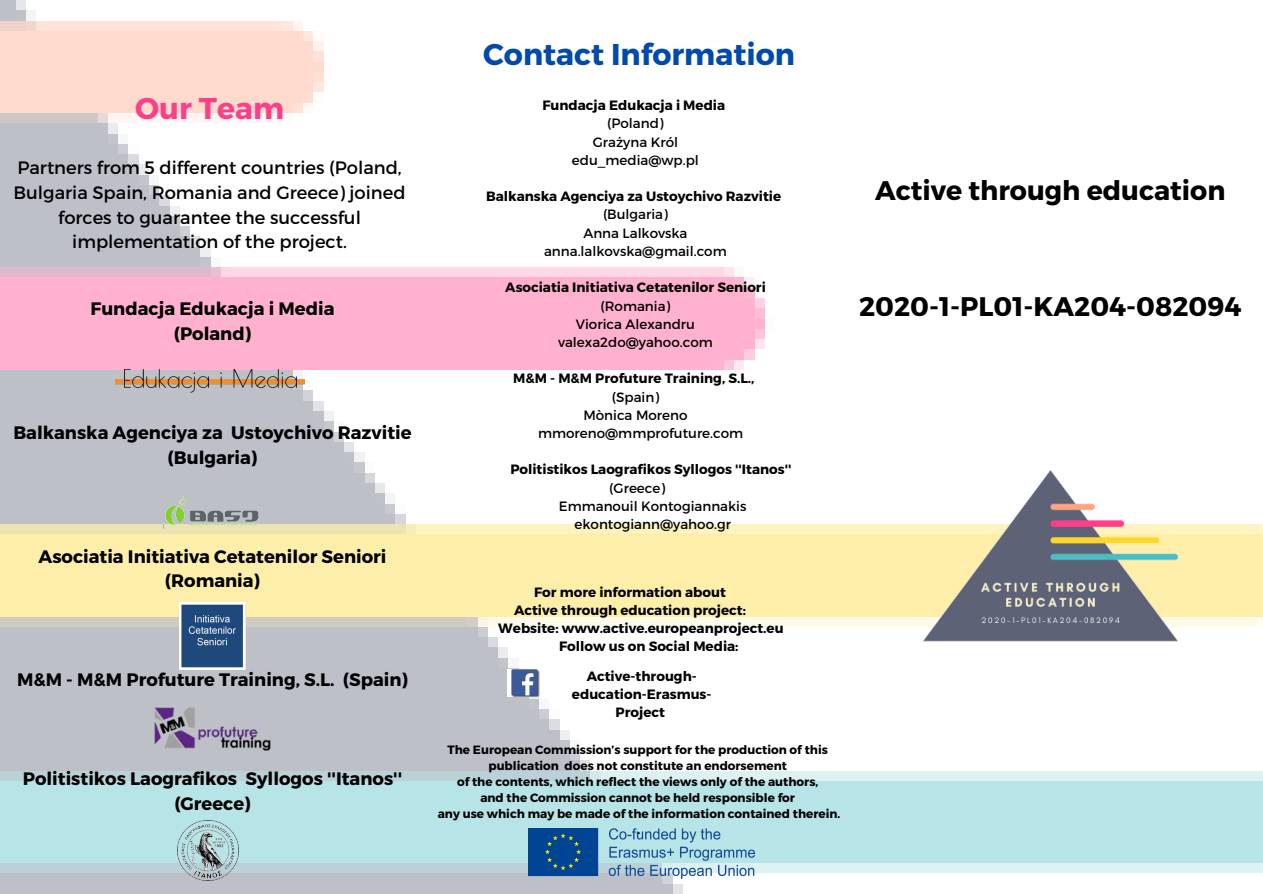
<style>
.page{position:relative;width:1263px;height:894px;background:#fff}
.page>*{position:absolute;margin:0;border:0;box-sizing:border-box;transform-origin:0 0}
.t1{font:700 30px "Montserrat";color:#004aad}
.t2{font:700 29.85px "Montserrat";color:#fb4089}
.t3{font:700 26.85px "Montserrat";color:#000}
.t4{font:700 18px/24.8px "Montserrat";color:#000;text-align:center}
.t5{font:18px/24.8px "Montserrat";color:#000;text-align:center}
.t6{font:700 13.5px/18px "Montserrat";color:#000;text-align:center}
.t7{font:13.5px "Montserrat";color:#000}
.t8{font:700 12px "Montserrat";color:#000}
</style>
<div class="page">
<img style="left:0;top:0;width:1263px;height:893px">
<img style="left:507px;top:669px;width:34px;height:27px">
<img style="left:529px;top:828px;width:226px;height:49px">
<img style="left:150px;top:702px;width:126px;height:53px">
<img style="left:116px;top:359px;width:188px;height:38px">
<img style="left:179px;top:602px;width:67px;height:67px">
<img style="left:177px;top:819px;width:61px;height:61px">
<img style="left:880px;top:386px;width:340px;height:339px">
<img style="left:163px;top:479px;width:99px;height:62px">
<p class="t2" style="left:135px;top:89px;width:150px">Our Team</p>
<p class="t5" style="left:14px;top:154px;width:393px">Partners from 5 different countries (Poland, Bulgaria Spain, Romania and Greece) joined forces to guarantee the successful implementation of the project.</p>
<p class="t4" style="left:91px;top:295px;width:245px">Fundacja Edukacja i Media</p>
<p class="t4" style="left:174px;top:320px;width:79px">(Poland)</p>
<p class="t4" style="left:13px;top:419px;width:400px">Balkanska Agenciya za Ustoychivo Razvitie (Bulgaria)</p>
<p class="t4" style="left:38px;top:542px;width:350px">Asociatia Initiativa Cetatenilor Seniori (Romania)</p>
<p class="t4" style="left:17px;top:666px;width:392px">M&amp;M - M&amp;M Profuture Training, S.L. (Spain)</p>
<p class="t4" style="left:23px;top:765px;width:381px">Politistikos Laografikos Syllogos ''Itanos'' (Greece)</p>
<p class="t1" style="left:483px;top:34px;width:313px">Contact Information</p>
<p class="t6" style="left:542px;top:96px;width:184px">Fundacja Edukacja i Media</p>
<p class="t7" style="left:607px;top:115px;width:58px">(Poland)</p>
<p class="t7" style="left:593px;top:133px;width:87px">Grażyna Król</p>
<p class="t7" style="left:572px;top:151px;width:128px">edu_media@wp.pl</p>
<p class="t6" style="left:486px;top:187px;width:297px">Balkanska Agenciya za Ustoychivo Razvitie</p>
<p class="t7" style="left:603px;top:206px;width:66px">(Bulgaria)</p>
<p class="t7" style="left:583px;top:224px;width:106px">Anna Lalkovska</p>
<p class="t7" style="left:544px;top:242px;width:184px">anna.lalkovska@gmail.com</p>
<p class="t6" style="left:505px;top:278px;width:262px">Asociatia Initiativa Cetatenilor Seniori</p>
<p class="t7" style="left:601px;top:297px;width:71px">(Romania)</p>
<p class="t7" style="left:576px;top:315px;width:121px">Viorica Alexandru</p>
<p class="t7" style="left:558px;top:333px;width:156px">valexa2do@yahoo.com</p>
<p class="t6" style="left:513px;top:369px;width:243px">M&amp;M - M&amp;M Profuture Training, S.L.,</p>
<p class="t7" style="left:612px;top:388px;width:49px">(Spain)</p>
<p class="t7" style="left:583px;top:406px;width:106px">Mònica Moreno</p>
<p class="t7" style="left:538px;top:424px;width:207px">mmoreno@mmprofuture.com</p>
<p class="t6" style="left:510px;top:460px;width:283px">Politistikos Laografikos Syllogos ''Itanos''</p>
<p class="t7" style="left:609px;top:479px;width:57px">(Greece)</p>
<p class="t7" style="left:559px;top:497px;width:189px">Emmanouil Kontogiannakis</p>
<p class="t7" style="left:575px;top:515px;width:158px">ekontogiann@yahoo.gr</p>
<p class="t3" style="left:875px;top:173px;width:352px">Active through education</p>
<p class="t3" style="left:859px;top:288px;width:384px">2020-1-PL01-KA204-082094</p>
<p class="t6" style="left:534px;top:582px;width:193px">For more information about</p>
<p class="t6" style="left:514px;top:600px;width:233px">Active through education project:</p>
<p class="t6" style="left:498px;top:618px;width:287px">Website: www.active.europeanproject.eu</p>
<p class="t6" style="left:559px;top:636px;width:181px">Follow us on Social Media:</p>
<p class="t6" style="left:572px;top:666px;width:141px">Active-through&shy;education-Erasmus-<br>Project</p>
<p class="t8" style="left:447px;top:742px;width:382px">The European Commission’s support for the production of this</p>
<p class="t8" style="left:488px;top:758px;width:300px">publication does not constitute an endorsement</p>
<p class="t8" style="left:457px;top:774px;width:363px">of the contents, which reflect the views only of the authors,</p>
<p class="t8" style="left:480px;top:790px;width:316px">and the Commission cannot be held responsible for</p>
<p class="t8" style="left:438px;top:806px;width:404px">any use which may be made of the information contained therein.</p>
<p class="t8" style="left:638px;top:822px;width:4px">.</p>
</div>
